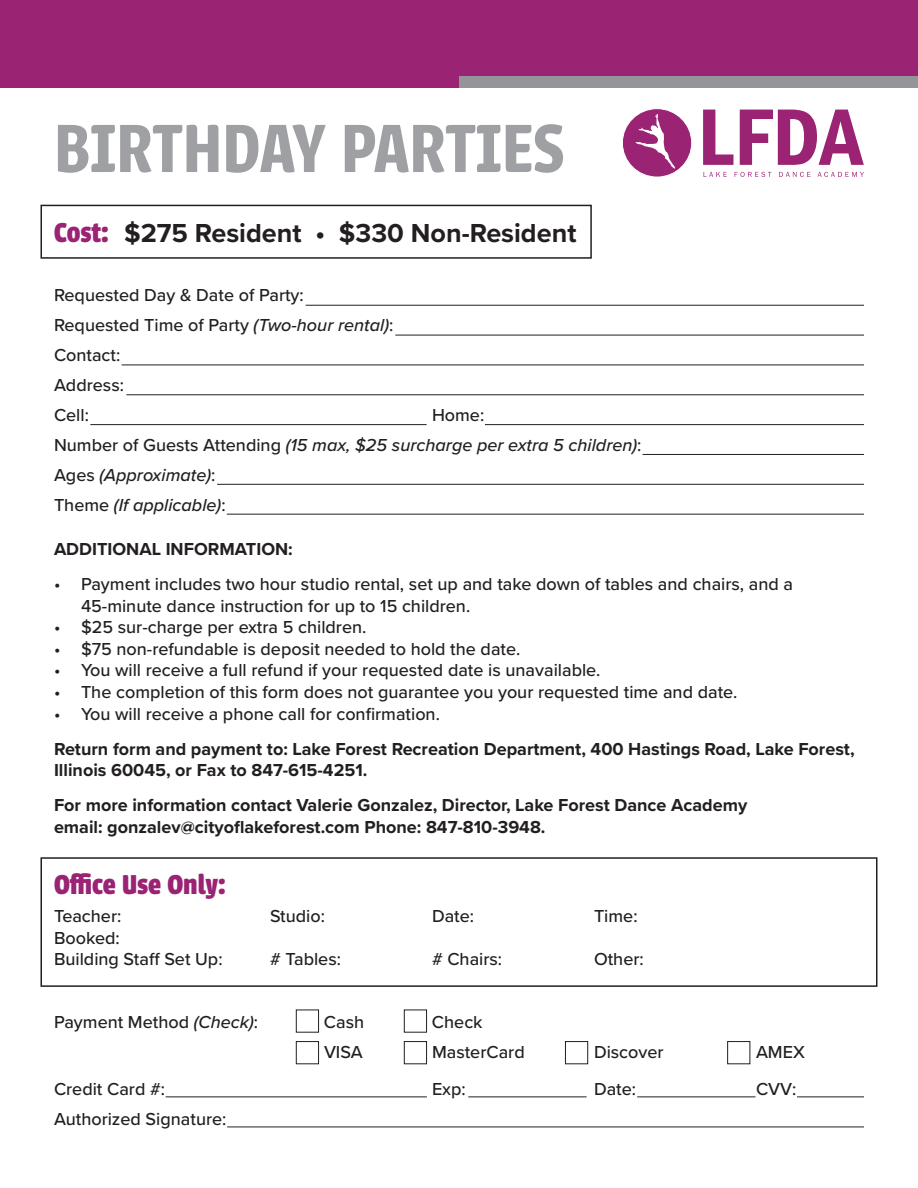
<style>
.page{position:relative;width:918px;height:1188px;background:#fff}
.page>*{position:absolute;margin:0;border:0;box-sizing:border-box;transform-origin:0 0}
.t1{font:600 75px "Urbana";color:#9fa0a3}
.Heading_2{font:700 30px "Urbana";color:#9a2374}
.Heading_2-2{font:700 27px "Proxima Nova";color:#231f20}
.t2{font:500 18px/21.6px "Proxima Nova";color:#231f20}
.t3{font:700 18px "Proxima Nova";color:#231f20}
.t4{font:italic 500 18px "Proxima Nova";color:#231f20}
.s1{font-family:"Urbana";font-size:30px;color:#9a2374}
.s2{font-style:italic}
.s3{font-style:normal}
</style>
<div class="page">
<svg style="left:703px;top:110px;width:30px;height:55px"></svg>
<svg style="left:740px;top:110px;width:124px;height:55px"></svg>
<div style="left:622px;top:109px;width:70px;height:68px;background:#9a2374;border-radius:50%"></div>
<div style="left:622px;top:108px;width:70px;height:69px;border:1px solid #fff;border-radius:50%"></div>
<svg style="left:636px;top:114px;width:39px;height:55px"></svg>
<svg style="left:704px;top:172px;width:23px;height:5px"></svg>
<svg style="left:735px;top:172px;width:36px;height:5px"></svg>
<svg style="left:779px;top:172px;width:31px;height:5px"></svg>
<svg style="left:818px;top:172px;width:46px;height:5px"></svg>
<div style="left:0;top:0;width:918px;height:88px;background:#9a2374"></div>
<div style="left:459px;top:76px;width:459px;height:12px;background:#939598"></div>
<div style="left:40px;top:857px;width:838px;height:130px;border:2px solid #231f20"></div>
<div style="left:40px;top:205px;width:552px;height:54px;border:2px solid #231f20"></div>
<div style="left:296px;top:1010px;width:23px;height:23px;border:1px solid #231f20"></div>
<div style="left:404px;top:1010px;width:23px;height:23px;border:1px solid #231f20"></div>
<div style="left:404px;top:1041px;width:23px;height:23px;border:1px solid #231f20"></div>
<div style="left:565px;top:1041px;width:23px;height:23px;border:1px solid #231f20"></div>
<div style="left:727px;top:1041px;width:23px;height:23px;border:1px solid #231f20"></div>
<div style="left:296px;top:1041px;width:23px;height:23px;border:1px solid #231f20"></div>
<hr style="left:306px;top:305px;width:558px;height:1px;background:#231f20">
<hr style="left:395px;top:335px;width:469px;height:1px;background:#231f20">
<hr style="left:122px;top:365px;width:742px;height:1px;background:#231f20">
<hr style="left:217px;top:484px;width:647px;height:1px;background:#231f20">
<hr style="left:227px;top:514px;width:637px;height:1px;background:#231f20">
<hr style="left:126px;top:394px;width:738px;height:1px;background:#231f20">
<hr style="left:90px;top:424px;width:337px;height:1px;background:#231f20">
<hr style="left:485px;top:424px;width:379px;height:1px;background:#231f20">
<hr style="left:643px;top:454px;width:221px;height:1px;background:#231f20">
<hr style="left:166px;top:1096px;width:261px;height:1px;background:#231f20">
<hr style="left:227px;top:1127px;width:637px;height:1px;background:#231f20">
<hr style="left:468px;top:1096px;width:119px;height:1px;background:#231f20">
<hr style="left:637px;top:1096px;width:118px;height:1px;background:#231f20">
<hr style="left:797px;top:1096px;width:67px;height:1px;background:#231f20">
<p class="t1" style="left:54px;top:106px;width:512px">BIRTHDAY PARTIES</p>
<p class="Heading_2-2" style="left:54px;top:213px;width:524px"><span class="s1">Cost:</span> $275 Resident • $330 Non-Resident</p>
<p class="t2" style="left:54px;top:284px;width:251px">Requested Day &amp; Date of Party:</p>
<p class="t2" style="left:54px;top:314px;width:341px">Requested Time of Party <span class="s2">(Two-hour rental)</span>:</p>
<p class="t2" style="left:54px;top:344px;width:68px">Contact:</p>
<p class="t2" style="left:54px;top:374px;width:72px">Address:</p>
<p class="t2" style="left:54px;top:404px;width:36px">Cell:</p>
<p class="t2" style="left:432px;top:404px;width:54px">Home:</p>
<p class="t4" style="left:54px;top:432px;width:589px"><span class="s3">Number of Guests Attending</span> (15 max, $25 surcharge per extra 5 children)<span class="s3">:</span></p>
<p class="t4" style="left:54px;top:462px;width:163px"><span class="s3">Ages</span> (Approximate)<span class="s3">:</span></p>
<p class="t4" style="left:54px;top:492px;width:173px"><span class="s3">Theme</span> (If applicable)<span class="s3">:</span></p>
<p class="t3" style="left:54px;top:536px;width:240px">ADDITIONAL INFORMATION:</p>
<p class="t2" style="left:81px;top:573px;width:714px;text-indent:-27px">• Payment includes two hour studio rental, set up and take down of tables and chairs, and a<br>45-minute dance instruction for up to 15 children.</p>
<p class="t2" style="left:54px;top:616px;width:314px">• $25 sur-charge per extra 5 children.</p>
<p class="t2" style="left:54px;top:637px;width:468px">• $75 non-refundable is deposit needed to hold the date.</p>
<p class="t2" style="left:54px;top:659px;width:548px">• You will receive a full refund if your requested date is unavailable.</p>
<p class="t2" style="left:54px;top:681px;width:685px">• The completion of this form does not guarantee you your requested time and date.</p>
<p class="t2" style="left:54px;top:702px;width:387px">• You will receive a phone call for confirmation.</p>
<p class="t3" style="left:54px;top:735px;width:802px">Return form and payment to: Lake Forest Recreation Department, 400 Hastings Road, Lake Forest,</p>
<p class="t3" style="left:54px;top:757px;width:315px">Illinois 60045, or Fax to 847-615-4251.</p>
<p class="t3" style="left:54px;top:792px;width:695px">For more information contact Valerie Gonzalez, Director, Lake Forest Dance Academy</p>
<p class="t3" style="left:54px;top:814px;width:493px">email: gonzalev@cityoflakeforest.com Phone: 847-810-3948.</p>
<p class="Heading_2" style="left:54px;top:867px;width:173px">Office Use Only:</p>
<p class="t2" style="left:54px;top:905px;width:69px">Teacher:</p>
<p class="t2" style="left:270px;top:905px;width:57px">Studio:</p>
<p class="t2" style="left:432px;top:905px;width:44px">Date:</p>
<p class="t2" style="left:594px;top:905px;width:45px">Time:</p>
<p class="t2" style="left:54px;top:926px;width:67px">Booked:</p>
<p class="t2" style="left:54px;top:948px;width:170px">Building Staff Set Up:</p>
<p class="t2" style="left:270px;top:948px;width:73px"># Tables:</p>
<p class="t2" style="left:432px;top:948px;width:72px"># Chairs:</p>
<p class="t2" style="left:594px;top:948px;width:51px">Other:</p>
<p class="t2" style="left:54px;top:1010px;width:206px">Payment Method <span class="s2">(Check)</span>:</p>
<p class="t2" style="left:324px;top:1010px;width:42px">Cash</p>
<p class="t2" style="left:432px;top:1010px;width:52px">Check</p>
<p class="t2" style="left:324px;top:1040px;width:40px">VISA</p>
<p class="t2" style="left:432px;top:1040px;width:94px">MasterCard</p>
<p class="t2" style="left:594px;top:1040px;width:71px">Discover</p>
<p class="t2" style="left:756px;top:1040px;width:50px">AMEX</p>
<p class="t2" style="left:54px;top:1077px;width:113px">Credit Card #:</p>
<p class="t2" style="left:432px;top:1077px;width:35px">Exp:</p>
<p class="t2" style="left:594px;top:1077px;width:44px">Date:</p>
<p class="t2" style="left:756px;top:1077px;width:42px">CVV:</p>
<p class="t2" style="left:54px;top:1107px;width:174px">Authorized Signature:</p>
</div>
